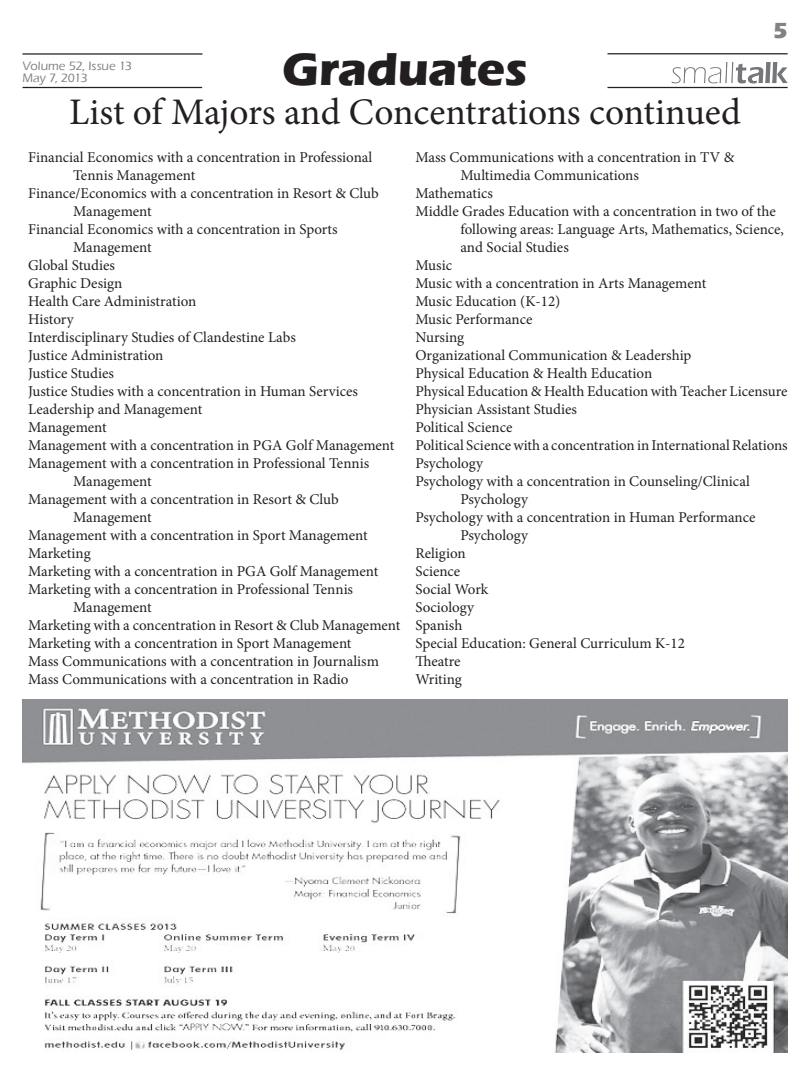
<style>
.page{position:relative;width:810px;height:1080px;background:#fff}
.page>*{position:absolute;margin:0;border:0;box-sizing:border-box;transform-origin:0 0}
.t1{font:700 47.5px "Eras ITC";letter-spacing:-.005em;color:#231f20}
.t2{font:37.5px "Minion Pro";letter-spacing:-.005em;color:#231f20}
.t3{font:700 22.5px "Eras ITC";color:#808285}
.t4{font:15px/18px "Minion Pro";color:#231f20}
.t5{font:500 12.5px/11.9px "Eras ITC";color:#808285}
</style>
<div class="page">
<hr style="left:22px;top:87px;width:180px;height:1px;background:#231f20">
<svg style="left:671px;top:62px;width:117px;height:22px"></svg>
<hr style="left:608px;top:87px;width:180px;height:1px;background:#231f20">
<hr style="left:22px;top:53px;width:180px;height:2px;background:#231f20">
<hr style="left:607px;top:53px;width:181px;height:1px;background:#231f20">
<img style="left:22px;top:700px;width:766px;height:353px">
<p class="t5" style="left:22px;top:60px;width:111px">Volume 52, Issue 13<br>May 7, 2013</p>
<p class="t1" style="left:282px;top:42px;width:247px">Graduates</p>
<p class="t2" style="left:69px;top:87px;width:673px">List of Majors and Concentrations continued</p>
<p class="t3" style="left:773px;top:18px;width:16px">5</p>
<p class="t4" style="left:73px;top:148px;width:301px;text-indent:-45px">Financial Economics with a concentration in Professional<br>Tennis Management</p>
<p class="t4" style="left:73px;top:184px;width:307px;text-indent:-45px">Finance/Economics with a concentration in Resort &amp; Club<br>Management</p>
<p class="t4" style="left:73px;top:220px;width:266px;text-indent:-45px">Financial Economics with a concentration in Sports<br>Management</p>
<p class="t4" style="left:28px;top:256px;width:88px">Global Studies</p>
<p class="t4" style="left:28px;top:274px;width:96px">Graphic Design</p>
<p class="t4" style="left:28px;top:292px;width:170px">Health Care Administration</p>
<p class="t4" style="left:28px;top:310px;width:47px">History</p>
<p class="t4" style="left:28px;top:328px;width:269px">Interdisciplinary Studies of Clandestine Labs</p>
<p class="t4" style="left:28px;top:346px;width:137px">Justice Administration</p>
<p class="t4" style="left:28px;top:364px;width:87px">Justice Studies</p>
<p class="t4" style="left:28px;top:382px;width:331px">Justice Studies with a concentration in Human Services</p>
<p class="t4" style="left:28px;top:400px;width:176px">Leadership and Management</p>
<p class="t4" style="left:28px;top:418px;width:80px">Management</p>
<p class="t4" style="left:28px;top:436px;width:368px">Management with a concentration in PGA Golf Management</p>
<p class="t4" style="left:73px;top:454px;width:298px;text-indent:-45px">Management with a concentration in Professional Tennis<br>Management</p>
<p class="t4" style="left:73px;top:490px;width:267px;text-indent:-45px">Management with a concentration in Resort &amp; Club<br>Management</p>
<p class="t4" style="left:28px;top:526px;width:341px">Management with a concentration in Sport Management</p>
<p class="t4" style="left:28px;top:544px;width:64px">Marketing</p>
<p class="t4" style="left:28px;top:562px;width:352px">Marketing with a concentration in PGA Golf Management</p>
<p class="t4" style="left:73px;top:580px;width:281px;text-indent:-45px">Marketing with a concentration in Professional Tennis<br>Management</p>
<p class="t4" style="left:28px;top:616px;width:374px">Marketing with a concentration in Resort &amp; Club Management</p>
<p class="t4" style="left:28px;top:634px;width:325px">Marketing with a concentration in Sport Management</p>
<p class="t4" style="left:28px;top:652px;width:352px">Mass Communications with a concentration in Journalism</p>
<p class="t4" style="left:28px;top:670px;width:322px">Mass Communications with a concentration in Radio</p>
<p class="t4" style="left:460px;top:148px;width:275px;text-indent:-45px">Mass Communications with a concentration in TV &amp;<br>Multimedia Communications</p>
<p class="t4" style="left:415px;top:184px;width:79px">Mathematics</p>
<p class="t4" style="left:460px;top:202px;width:325px;text-indent:-45px">Middle Grades Education with a concentration in two of the following areas: Language Arts, Mathematics, Science, and Social Studies</p>
<p class="t4" style="left:415px;top:256px;width:38px">Music</p>
<p class="t4" style="left:415px;top:274px;width:292px">Music with a concentration in Arts Management</p>
<p class="t4" style="left:415px;top:292px;width:147px">Music Education (K-12)</p>
<p class="t4" style="left:415px;top:310px;width:119px">Music Performance</p>
<p class="t4" style="left:415px;top:328px;width:50px">Nursing</p>
<p class="t4" style="left:415px;top:346px;width:277px">Organizational Communication &amp; Leadership</p>
<p class="t4" style="left:415px;top:364px;width:238px">Physical Education &amp; Health Education</p>
<p class="t4" style="left:415px;top:382px;width:374px">Physical Education &amp; Health Education with Teacher Licensure</p>
<p class="t4" style="left:415px;top:400px;width:163px">Physician Assistant Studies</p>
<p class="t4" style="left:415px;top:418px;width:98px">Political Science</p>
<p class="t4" style="left:415px;top:436px;width:374px">Political Science with a concentration in International Relations</p>
<p class="t4" style="left:415px;top:454px;width:69px">Psychology</p>
<p class="t4" style="left:460px;top:472px;width:291px;text-indent:-45px">Psychology with a concentration in Counseling/Clinical<br>Psychology</p>
<p class="t4" style="left:460px;top:508px;width:297px;text-indent:-45px">Psychology with a concentration in Human Performance<br>Psychology</p>
<p class="t4" style="left:415px;top:544px;width:52px">Religion</p>
<p class="t4" style="left:415px;top:562px;width:46px">Science</p>
<p class="t4" style="left:415px;top:580px;width:74px">Social Work</p>
<p class="t4" style="left:415px;top:598px;width:60px">Sociology</p>
<p class="t4" style="left:415px;top:616px;width:48px">Spanish</p>
<p class="t4" style="left:415px;top:634px;width:271px">Special Education: General Curriculum K-12</p>
<p class="t4" style="left:415px;top:652px;width:47px">Theatre</p>
<p class="t4" style="left:415px;top:670px;width:48px">Writing</p>
</div>
